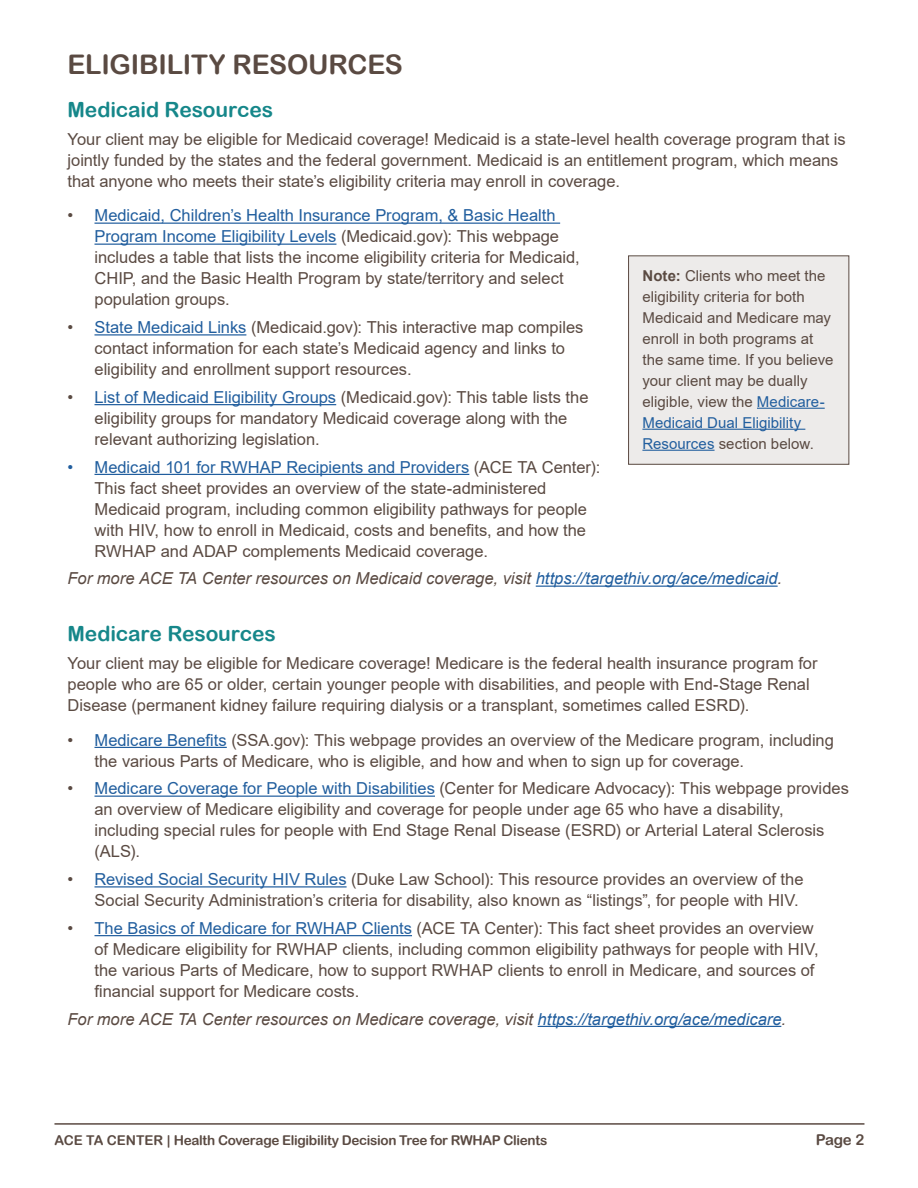
<style>
.page{position:relative;width:918px;height:1188px;background:#fff}
.page>*{position:absolute;margin:0;border:0;box-sizing:border-box;transform-origin:0 0}
.t1{font:27px "Arial Rounded MT Bold";letter-spacing:-.005em;color:#5a4a42}
.t2{font:21px "Arial Rounded MT Bold";letter-spacing:-.005em;color:#16878a}
.t3{font:16.5px/21px "Arial";color:#5a4a42}
.t4{font:italic 16.5px "Arial";color:#5a4a42}
.t5{font:15px "Arial";letter-spacing:.005em;color:#5a4a42}
.t6{font:15px "Arial";color:#215e9e}
.t7{font:15px "Arial Rounded MT Bold";color:#5a4a42}
.t8{font:13.5px "Arial Rounded MT Bold";letter-spacing:-.02em;color:#5a4a42}
.s1{color:#215e9e}
.s2{font-weight:700}
</style>
<div class="page">
<div style="left:629px;top:256px;width:220px;height:208px;background:#edebea"></div>
<hr style="left:94px;top:935px;width:318px;height:1px;background:#215e9e">
<hr style="left:94px;top:886px;width:253px;height:2px;background:#215e9e">
<hr style="left:94px;top:796px;width:341px;height:1px;background:#215e9e">
<hr style="left:94px;top:747px;width:133px;height:1px;background:#215e9e">
<hr style="left:536px;top:586px;width:242px;height:1px;background:#215e9e">
<hr style="left:94px;top:474px;width:375px;height:1px;background:#215e9e">
<hr style="left:642px;top:450px;width:73px;height:1px;background:#215e9e">
<hr style="left:642px;top:429px;width:163px;height:1px;background:#215e9e">
<hr style="left:757px;top:408px;width:68px;height:1px;background:#215e9e">
<hr style="left:94px;top:404px;width:242px;height:1px;background:#215e9e">
<hr style="left:94px;top:334px;width:152px;height:2px;background:#215e9e">
<hr style="left:94px;top:244px;width:242px;height:1px;background:#215e9e">
<hr style="left:94px;top:223px;width:466px;height:1px;background:#215e9e">
<div style="left:628px;top:255px;width:221px;height:210px;border:1px solid #5a4a42"></div>
<hr style="left:538px;top:1026px;width:243px;height:1px;background:#215e9e">
<hr style="left:54px;top:1123px;width:810px;height:2px;background:#5a4a42">
<h2 class="t1" style="left:68px;top:48px;width:337px">ELIGIBILITY RESOURCES</h2>
<h3 class="t2" style="left:68px;top:97px;width:207px">Medicaid Resources</h3>
<p class="t3" style="left:68px;top:129px;width:780px">Your client may be eligible for Medicaid coverage! Medicaid is a state-level health coverage program that is jointly funded by the states and the federal government. Medicaid is an entitlement program, which means that anyone who meets their state’s eligibility criteria may enroll in coverage.</p>
<p class="t3" style="left:94px;top:205px;width:487px;text-indent:-27px">• <span class="s1">Medicaid, Children’s Health Insurance Program, &amp; Basic Health<br>Program Income Eligibility Levels</span> (Medicaid.gov): This webpage includes a table that lists the income eligibility criteria for Medicaid,</p>
<p class="t3" style="left:94px;top:268px;width:471px">CHIP, and the Basic Health Program by state/territory and select</p>
<p class="t5" style="left:642px;top:265px;width:185px"><span class="s2">Note:</span> Clients who meet the</p>
<p class="t3" style="left:94px;top:289px;width:137px">population groups.</p>
<p class="t5" style="left:642px;top:286px;width:164px">eligibility criteria for both</p>
<p class="t5" style="left:642px;top:307px;width:190px">Medicaid and Medicare may</p>
<p class="t3" style="left:68px;top:317px;width:518px">• <span class="s1">State Medicaid Links</span> (Medicaid.gov): This interactive map compiles</p>
<p class="t5" style="left:642px;top:328px;width:172px">enroll in both programs at</p>
<p class="t3" style="left:94px;top:338px;width:472px">contact information for each state’s Medicaid agency and links to</p>
<p class="t5" style="left:642px;top:349px;width:192px">the same time. If you believe</p>
<p class="t3" style="left:94px;top:359px;width:319px">eligibility and enrollment support resources.</p>
<p class="t5" style="left:642px;top:370px;width:167px">your client may be dually</p>
<p class="t3" style="left:68px;top:387px;width:523px">• <span class="s1">List of Medicaid Eligibility Groups</span> (Medicaid.gov): This table lists the</p>
<p class="t5" style="left:642px;top:391px;width:184px">eligible, view the <span class="s1">Medicare-</span></p>
<p class="t3" style="left:94px;top:408px;width:475px">eligibility groups for mandatory Medicaid coverage along with the</p>
<p class="t6" style="left:642px;top:412px;width:160px">Medicaid Dual Eligibility</p>
<p class="t3" style="left:94px;top:429px;width:227px">relevant authorizing legislation.</p>
<p class="t5" style="left:642px;top:433px;width:173px"><span class="s1">Resources</span> section below.</p>
<p class="t3" style="left:94px;top:456px;width:507px;text-indent:-27px"><span class="s1">• Medicaid 101 for RWHAP Recipients and Providers</span> (ACE TA Center):<br>This fact sheet provides an overview of the state-administered Medicaid program, including common eligibility pathways for people with HIV, how to enroll in Medicaid, costs and benefits, and how the RWHAP and ADAP complements Medicaid coverage.</p>
<p class="t4" style="left:68px;top:568px;width:716px">For more ACE TA Center resources on Medicaid coverage, visit <span class="s1">https://targethiv.org/ace/medicaid</span>.</p>
<h3 class="t2" style="left:67px;top:622px;width:210px">Medicare Resources</h3>
<p class="t3" style="left:67px;top:653px;width:752px">Your client may be eligible for Medicare coverage! Medicare is the federal health insurance program for people who are 65 or older, certain younger people with disabilities, and people with End-Stage Renal<br>Disease (permanent kidney failure requiring dialysis or a transplant, sometimes called ESRD).</p>
<p class="t3" style="left:94px;top:729px;width:741px;text-indent:-27px">• <span class="s1">Medicare Benefits</span> (SSA.gov): This webpage provides an overview of the Medicare program, including the various Parts of Medicare, who is eligible, and how and when to sign up for coverage.</p>
<p class="t3" style="left:94px;top:778px;width:756px;text-indent:-27px">• <span class="s1">Medicare Coverage for People with Disabilities</span> (Center for Medicare Advocacy): This webpage provides an overview of Medicare eligibility and coverage for people under age 65 who have a disability, including special rules for people with End Stage Renal Disease (ESRD) or Arterial Lateral Sclerosis (ALS).</p>
<p class="t3" style="left:67px;top:869px;width:738px;text-align:right">• <span class="s1">Revised Social Security HIV Rules</span> (Duke Law School): This resource provides an overview of the<br>Social Security Administration’s criteria for disability, also known as “listings”, for people with HIV.</p>
<p class="t3" style="left:94px;top:918px;width:726px;text-indent:-27px">• <span class="s1">The Basics of Medicare for RWHAP Clients</span> (ACE TA Center): This fact sheet provides an overview of Medicare eligibility for RWHAP clients, including common eligibility pathways for people with HIV, the various Parts of Medicare, how to support RWHAP clients to enroll in Medicare, and sources of financial support for Medicare costs.</p>
<p class="t4" style="left:67px;top:1008px;width:720px">For more ACE TA Center resources on Medicare coverage, visit <span class="s1">https://targethiv.org/ace/medicare</span>.</p>
<p class="t8" style="left:54px;top:1132px;width:495px">ACE TA CENTER | Health Coverage Eligibility Decision Tree for RWHAP Clients</p>
<p class="t7" style="left:816px;top:1131px;width:50px">Page 2</p>
</div>
